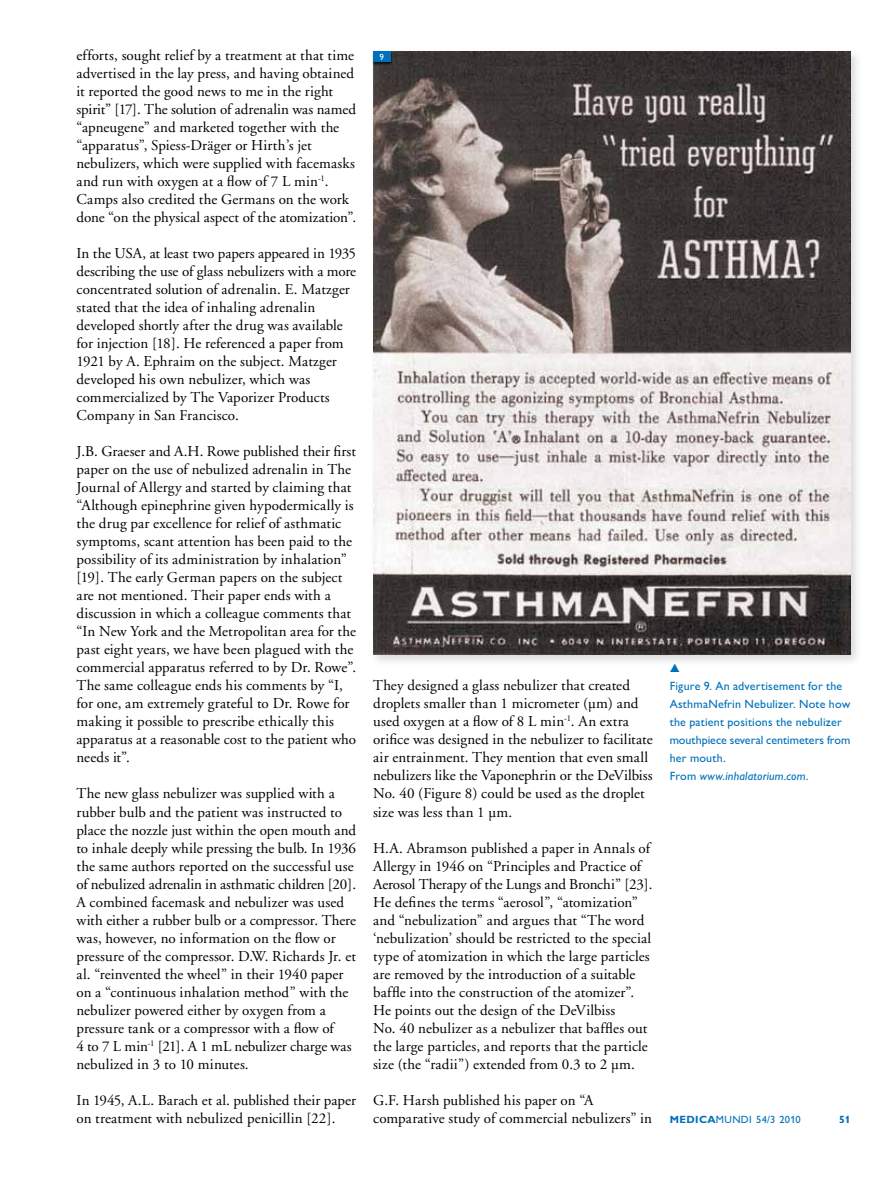
<style>
.page{position:relative;width:893px;height:1187px;background:#fff}
.page>*{position:absolute;margin:0;border:0;box-sizing:border-box;transform-origin:0 0}
.t1{font:15px/18px "Adobe Garamond";letter-spacing:.005em;color:#000}
.t2{font:12px/18px "Gill Sans Alt One WGL";letter-spacing:.015em;color:#0070ba}
.t3{font:12px "European Pi Three";color:#0070ba}
.t4{font:10.5px "Gill Sans Alt One WGL";letter-spacing:.025em;color:#0070ba}
.t5{font:700 10.5px "Gill Sans Alt One WGL";color:#0070ba}
.t6{font:9px "Gill Sans Alt One WGL";color:#fff}
.s1{font-style:italic}
.s2{font-weight:700}
</style>
<div class="page">
<div style="left:369px;top:47px;width:494px;height:619px;background:#000;opacity:.15"></div>
<img style="left:373px;top:51px;width:477px;height:603px">
<div style="left:372px;top:51px;width:21px;height:14px;background:#000;opacity:.75"></div>
<div style="left:373px;top:51px;width:17px;height:11px;background:#0070ba"></div>
<p class="t1" style="left:77px;top:47px;width:281px">efforts, sought relief by a treatment at that time advertised in the lay press, and having obtained it reported the good news to me in the right spirit” [17]. The solution of adrenalin was named “apneugene” and marketed together with the “apparatus”, Spiess-Dräger or Hirth’s jet nebulizers, which were supplied with facemasks and run with oxygen at a flow of 7 L min<sup>-1</sup>.<br>Camps also credited the Germans on the work done “on the physical aspect of the atomization”.</p>
<p class="t1" style="left:77px;top:245px;width:281px">In the USA, at least two papers appeared in 1935 describing the use of glass nebulizers with a more concentrated solution of adrenalin. E. Matzger stated that the idea of inhaling adrenalin developed shortly after the drug was available for injection [18]. He referenced a paper from 1921 by A. Ephraim on the subject. Matzger developed his own nebulizer, which was commercialized by The Vaporizer Products Company in San Francisco.</p>
<p class="t1" style="left:77px;top:443px;width:281px">J.B. Graeser and A.H. Rowe published their first paper on the use of nebulized adrenalin in The Journal of Allergy and started by claiming that “Although epinephrine given hypodermically is the drug par excellence for relief of asthmatic symptoms, scant attention has been paid to the possibility of its administration by inhalation” [19]. The early German papers on the subject are not mentioned. Their paper ends with a discussion in which a colleague comments that “In New York and the Metropolitan area for the past eight years, we have been plagued with the commercial apparatus referred to by Dr. Rowe”.<br>The same colleague ends his comments by “I, for one, am extremely grateful to Dr. Rowe for making it possible to prescribe ethically this apparatus at a reasonable cost to the patient who needs it”.</p>
<p class="t1" style="left:77px;top:785px;width:281px">The new glass nebulizer was supplied with a rubber bulb and the patient was instructed to place the nozzle just within the open mouth and to inhale deeply while pressing the bulb. In 1936 the same authors reported on the successful use of nebulized adrenalin in asthmatic children [20].<br>A combined facemask and nebulizer was used with either a rubber bulb or a compressor. There was, however, no information on the flow or pressure of the compressor. D.W. Richards Jr. et al. “reinvented the wheel” in their 1940 paper on a “continuous inhalation method” with the nebulizer powered either by oxygen from a pressure tank or a compressor with a flow of<br>4 to 7 L min<sup>-1</sup> [21]. A 1 mL nebulizer charge was nebulized in 3 to 10 minutes.</p>
<p class="t1" style="left:77px;top:1091px;width:281px">In 1945, A.L. Barach et al. published their paper on treatment with nebulized penicillin [22].</p>
<p class="t6" style="left:379px;top:51px;width:6px">9</p>
<p class="t1" style="left:373px;top:677px;width:281px">They designed a glass nebulizer that created droplets smaller than 1 micrometer (µm) and used oxygen at a flow of 8 L min<sup>-1</sup>. An extra orifice was designed in the nebulizer to facilitate air entrainment. They mention that even small nebulizers like the Vaponephrin or the DeVilbiss No. 40 (Figure 8) could be used as the droplet size was less than 1 µm.</p>
<p class="t1" style="left:373px;top:839px;width:281px">H.A. Abramson published a paper in Annals of Allergy in 1946 on “Principles and Practice of Aerosol Therapy of the Lungs and Bronchi” [23].<br>He defines the terms “aerosol”, “atomization” and “nebulization” and argues that “The word ‘nebulization’ should be restricted to the special type of atomization in which the large particles are removed by the introduction of a suitable baffle into the construction of the atomizer”.<br>He points out the design of the DeVilbiss<br>No. 40 nebulizer as a nebulizer that baffles out the large particles, and reports that the particle size (the “radii”) extended from 0.3 to 2 µm.</p>
<p class="t1" style="left:373px;top:1091px;width:280px">G.F. Harsh published his paper on “A comparative study of commercial nebulizers” in</p>
<p class="t3" style="left:670px;top:660px;width:12px">G</p>
<p class="t2" style="left:670px;top:677px;width:182px">Figure 9. An advertisement for the<br>AsthmaNefrin Nebulizer. Note how the patient positions the nebulizer mouthpiece several centimeters from her mouth.<br>From <span class="s1">www.inhalatorium.com</span>.</p>
<p class="t4" style="left:670px;top:1111px;width:133px"><span class="s2">MEDICA</span>MUNDI 54/3 2010</p>
<p class="t5" style="left:839px;top:1111px;width:13px">51</p>
</div>
